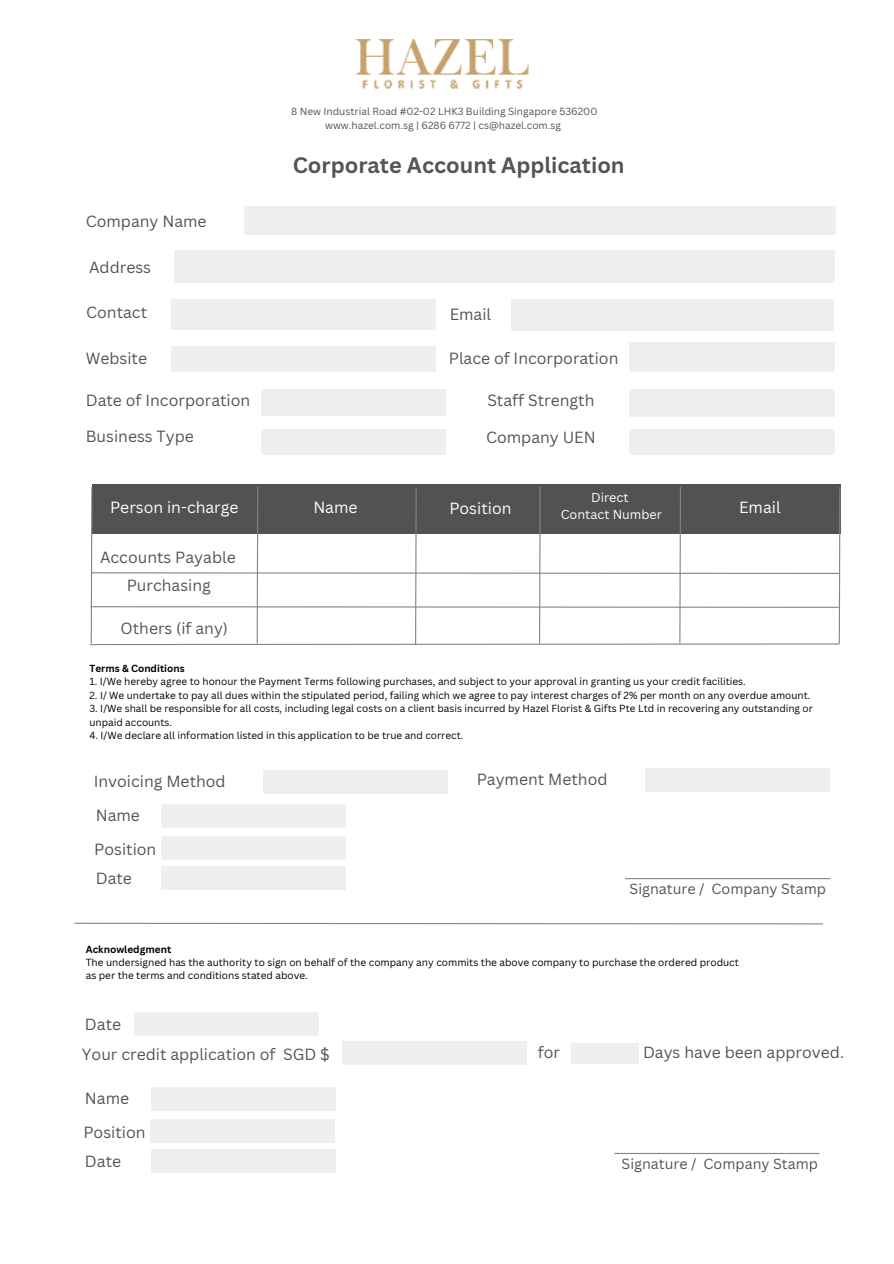
<style>
.page{position:relative;width:894px;height:1264px;background:#fff}
.page>*{position:absolute;margin:0;border:0;box-sizing:border-box;transform-origin:0 0}
.t1{font:700 21.75px "Canva Sans";color:#545454}
.t2{font:15.75px "Canva Sans";color:#545454}
.t3{font:15.75px "Canva Sans";color:#fff}
.t4{font:14.25px "Canva Sans";color:#545454}
.t5{font:12.6px "Canva Sans";color:#fff}
.t6{font:10.05px/13.4px "Canva Sans";color:#000}
.t7{font:10.05px "Canva Sans";color:#545454}
.t8{font:700 10.05px "Canva Sans";color:#000}
</style>
<div class="page">
<img style="left:355px;top:39px;width:174px;height:50px">
<div style="left:244px;top:206px;width:591px;height:28px;background:#efefef"></div>
<div style="left:174px;top:250px;width:660px;height:33px;background:#efefef"></div>
<div style="left:171px;top:299px;width:264px;height:31px;background:#efefef"></div>
<div style="left:511px;top:299px;width:323px;height:31px;background:#efefef"></div>
<div style="left:171px;top:346px;width:264px;height:25px;background:#efefef"></div>
<div style="left:629px;top:342px;width:205px;height:29px;background:#efefef"></div>
<div style="left:261px;top:389px;width:185px;height:27px;background:#efefef"></div>
<div style="left:629px;top:389px;width:205px;height:27px;background:#efefef"></div>
<div style="left:261px;top:429px;width:185px;height:26px;background:#efefef"></div>
<div style="left:629px;top:429px;width:205px;height:26px;background:#efefef"></div>
<div style="left:92px;top:484px;width:747px;height:49px;background:#525252"></div>
<svg style="left:90px;top:485px;width:750px;height:161px"></svg>
<div style="left:263px;top:770px;width:184px;height:23px;background:#efefef"></div>
<div style="left:645px;top:768px;width:184px;height:23px;background:#efefef"></div>
<div style="left:161px;top:866px;width:185px;height:23px;background:#efefef"></div>
<div style="left:161px;top:836px;width:185px;height:23px;background:#efefef"></div>
<div style="left:161px;top:804px;width:185px;height:23px;background:#efefef"></div>
<hr style="left:625px;top:878px;width:205px;height:1px;background:#868585">
<div style="left:134px;top:1012px;width:184px;height:23px;background:#efefef"></div>
<div style="left:342px;top:1041px;width:184px;height:23px;background:#efefef"></div>
<div style="left:570px;top:1043px;width:68px;height:20px;background:#efefef"></div>
<div style="left:150px;top:1149px;width:185px;height:23px;background:#efefef"></div>
<div style="left:150px;top:1119px;width:185px;height:23px;background:#efefef"></div>
<div style="left:150px;top:1087px;width:185px;height:23px;background:#efefef"></div>
<hr style="left:614px;top:1152px;width:205px;height:1px;background:#868585">
<svg style="left:74px;top:922px;width:749px;height:3px"></svg>
<p class="t7" style="left:291px;top:104px;width:307px">8 New Industrial Road #02-02 LHK3 Building Singapore 536200</p>
<p class="t7" style="left:325px;top:118px;width:237px">www.hazel.com.sg | 6286 6772 | cs@hazel.com.sg</p>
<p class="t1" style="left:293px;top:150px;width:333px">Corporate Account Application</p>
<p class="t2" style="left:86px;top:210px;width:122px">Company Name</p>
<p class="t2" style="left:89px;top:256px;width:64px">Address</p>
<p class="t2" style="left:86px;top:301px;width:62px">Contact</p>
<p class="t2" style="left:449px;top:303px;width:43px">Email</p>
<p class="t2" style="left:86px;top:347px;width:63px">Website</p>
<p class="t2" style="left:448px;top:347px;width:171px">Place of Incorporation</p>
<p class="t2" style="left:86px;top:389px;width:166px">Date of Incorporation</p>
<p class="t2" style="left:86px;top:424px;width:110px">Business Type</p>
<p class="t2" style="left:486px;top:426px;width:111px">Company UEN</p>
<p class="t2" style="left:487px;top:389px;width:109px">Staff Strength</p>
<p class="t3" style="left:110px;top:496px;width:130px">Person in-charge</p>
<p class="t3" style="left:313px;top:496px;width:46px">Name</p>
<p class="t3" style="left:449px;top:496px;width:64px">Position</p>
<p class="t2" style="left:100px;top:546px;width:137px">Accounts Payable</p>
<p class="t2" style="left:127px;top:573px;width:86px">Purchasing</p>
<p class="t2" style="left:120px;top:617px;width:109px">Others (if any)</p>
<p class="t5" style="left:591px;top:488px;width:39px">Direct</p>
<p class="t5" style="left:560px;top:505px;width:103px">Contact Number</p>
<p class="t3" style="left:739px;top:496px;width:43px">Email</p>
<p class="t8" style="left:89px;top:661px;width:97px">Terms &amp; Conditions</p>
<p class="t6" style="left:89px;top:675px;width:657px">1. I/We hereby agree to honour the Payment Terms following purchases, and subject to your approval in granting us your credit facilities.</p>
<p class="t6" style="left:89px;top:688px;width:722px">2. I/ We undertake to pay all dues within the stipulated period, failing which we agree to pay interest charges of 2% per month on any overdue amount.</p>
<p class="t6" style="left:89px;top:701px;width:724px">3. I/We shall be responsible for all costs, including legal costs on a client basis incurred by Hazel Florist &amp; Gifts Pte Ltd in recovering any outstanding or unpaid accounts.</p>
<p class="t6" style="left:89px;top:728px;width:375px">4. I/We declare all information listed in this application to be true and correct.</p>
<p class="t2" style="left:94px;top:770px;width:133px">Invoicing Method</p>
<p class="t2" style="left:476px;top:768px;width:132px">Payment Method</p>
<p class="t2" style="left:96px;top:804px;width:46px">Name</p>
<p class="t2" style="left:94px;top:837px;width:64px">Position</p>
<p class="t2" style="left:96px;top:866px;width:38px">Date</p>
<p class="t4" style="left:629px;top:879px;width:198px">Signature / Company Stamp</p>
<p class="t8" style="left:86px;top:941px;width:87px">Acknowledgment</p>
<p class="t6" style="left:86px;top:955px;width:654px">The undersigned has the authority to sign on behalf of the company any commits the above company to purchase the ordered product</p>
<p class="t6" style="left:86px;top:968px;width:224px">as per the terms and conditions stated above.</p>
<p class="t2" style="left:85px;top:1013px;width:38px">Date</p>
<p class="t2" style="left:82px;top:1043px;width:249px">Your credit application of SGD $</p>
<p class="t2" style="left:537px;top:1041px;width:24px">for</p>
<p class="t2" style="left:642px;top:1041px;width:202px">Days have been approved.</p>
<p class="t2" style="left:85px;top:1087px;width:46px">Name</p>
<p class="t2" style="left:83px;top:1121px;width:64px">Position</p>
<p class="t2" style="left:85px;top:1150px;width:38px">Date</p>
<p class="t4" style="left:621px;top:1154px;width:198px">Signature / Company Stamp</p>
</div>
